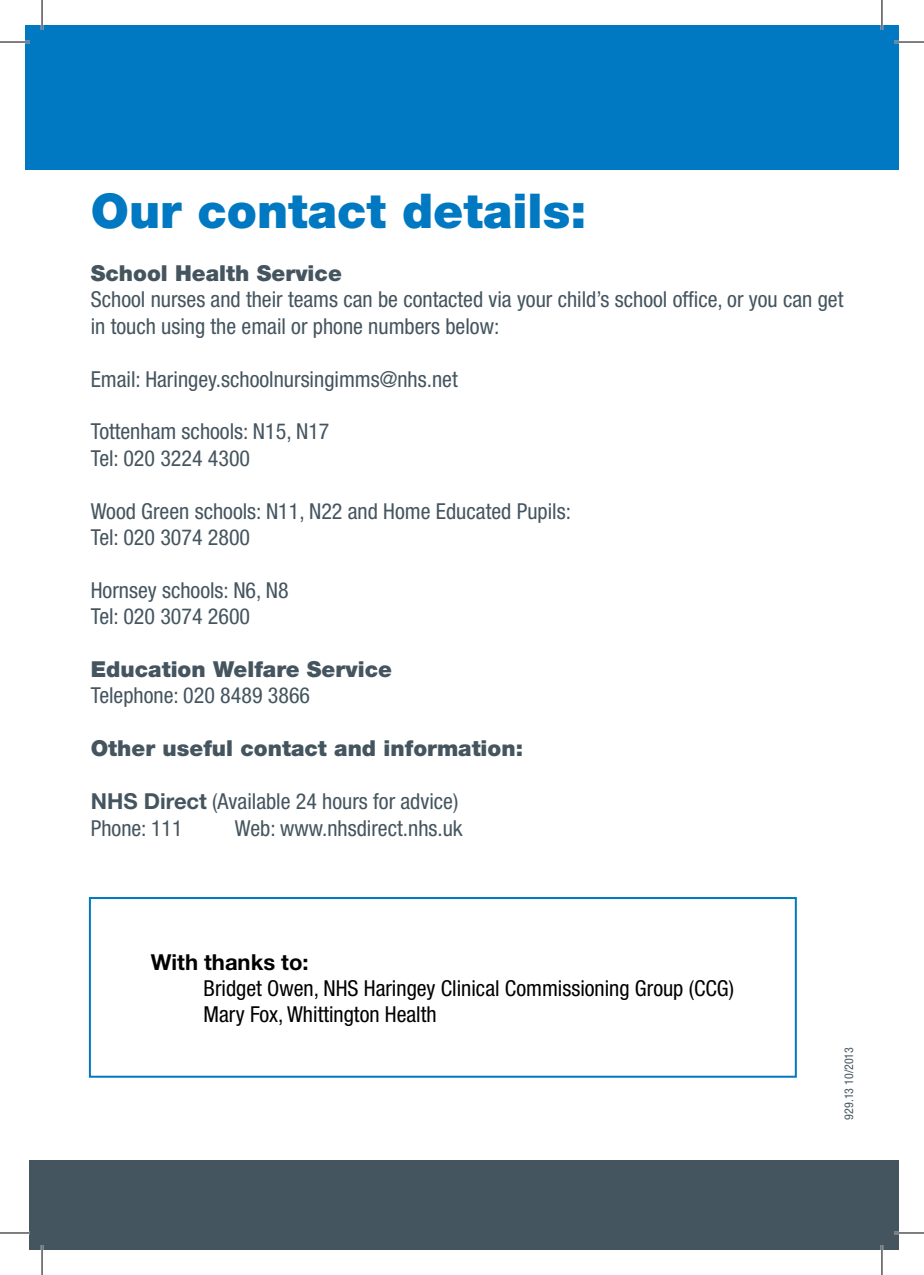
<style>
.page{position:relative;width:924px;height:1275px;background:#fff}
.page>*{position:absolute;margin:0;border:0;box-sizing:border-box;transform-origin:0 0}
.t1{font:900 48px "Helvetica Neue LT Std";color:#0079c2}
.t2{font:condensed 22px/26.4px "Helvetica Neue LT Std";color:#45555f}
.t3{font:condensed 22px "Helvetica Neue LT Std";color:#000}
.t4{font:900 22px "Helvetica Neue LT Std";color:#45555f}
.t5{font:700 22px "Helvetica Neue LT Std";color:#000}
.t6{font:condensed 12px "Helvetica Neue LT Std";color:#45555f}
.s1{font-weight:700;font-stretch:normal}
</style>
<div class="page">
<div style="left:89px;top:897px;width:707px;height:180px;background:#fff;border:2px solid #0079c2"></div>
<div style="left:25px;top:25px;width:873px;height:145px;background:#0079c2"></div>
<div style="left:29px;top:1161px;width:869px;height:89px;background:#45555f"></div>
<hr style="left:0;top:41px;width:30px;height:2px;background:#fff">
<hr style="left:893px;top:41px;width:30px;height:2px;background:#fff">
<hr style="left:0;top:1231px;width:30px;height:3px;background:#fff">
<hr style="left:893px;top:1231px;width:30px;height:3px;background:#fff">
<hr style="left:41px;top:0;width:2px;height:30px;background:#fff">
<hr style="left:41px;top:1245px;width:2px;height:30px;background:#fff">
<hr style="left:880px;top:0;width:2px;height:30px;background:#fff">
<hr style="left:880px;top:1245px;width:2px;height:30px;background:#fff">
<hr style="left:0;top:42px;width:30px;height:1px;background:#000">
<hr style="left:893px;top:42px;width:30px;height:1px;background:#000">
<hr style="left:0;top:1232px;width:30px;height:1px;background:#000">
<hr style="left:893px;top:1232px;width:30px;height:1px;background:#000">
<hr style="left:42px;top:0;width:1px;height:30px;background:#000">
<hr style="left:42px;top:1245px;width:1px;height:30px;background:#000">
<hr style="left:881px;top:0;width:1px;height:30px;background:#000">
<hr style="left:881px;top:1245px;width:1px;height:30px;background:#000">
<p class="t1" style="left:91px;top:182px;width:497px">Our contact details:</p>
<p class="t4" style="left:91px;top:260px;width:252px">School Health Service</p>
<p class="t2" style="left:91px;top:286px;width:753px">School nurses and their teams can be contacted via your child’s school office, or you can get in touch using the email or phone numbers below:</p>
<p class="t2" style="left:91px;top:365px;width:368px">Email: Haringey.schoolnursingimms@nhs.net</p>
<p class="t2" style="left:91px;top:418px;width:240px">Tottenham schools: N15, N17</p>
<p class="t2" style="left:91px;top:445px;width:161px">Tel: 020 3224 4300</p>
<p class="t2" style="left:91px;top:497px;width:481px">Wood Green schools: N11, N22 and Home Educated Pupils:</p>
<p class="t2" style="left:91px;top:524px;width:161px">Tel: 020 3074 2800</p>
<p class="t2" style="left:91px;top:577px;width:199px">Hornsey schools: N6, N8</p>
<p class="t2" style="left:91px;top:603px;width:161px">Tel: 020 3074 2600</p>
<p class="t4" style="left:91px;top:656px;width:302px">Education Welfare Service</p>
<p class="t2" style="left:91px;top:682px;width:221px">Telephone: 020 8489 3866</p>
<p class="t4" style="left:91px;top:735px;width:433px">Other useful contact and information:</p>
<p class="t2" style="left:91px;top:788px;width:369px"><span class="s1">NHS Direct</span> (Available 24 hours for advice)</p>
<p class="t2" style="left:91px;top:814px;width:93px">Phone: 111</p>
<p class="t2" style="left:235px;top:814px;width:229px">Web: www.nhsdirect.nhs.uk</p>
<p class="t5" style="left:151px;top:948px;width:159px">With thanks to:</p>
<p class="t3" style="left:203px;top:975px;width:531px">Bridget Owen, NHS Haringey Clinical Commissioning Group (CCG)</p>
<p class="t3" style="left:203px;top:1001px;width:234px">Mary Fox, Whittington Health</p>
<p class="t6" style="left:841px;top:1119px;width:74px;rotate:-90deg">929.13 10/2013</p>
</div>
